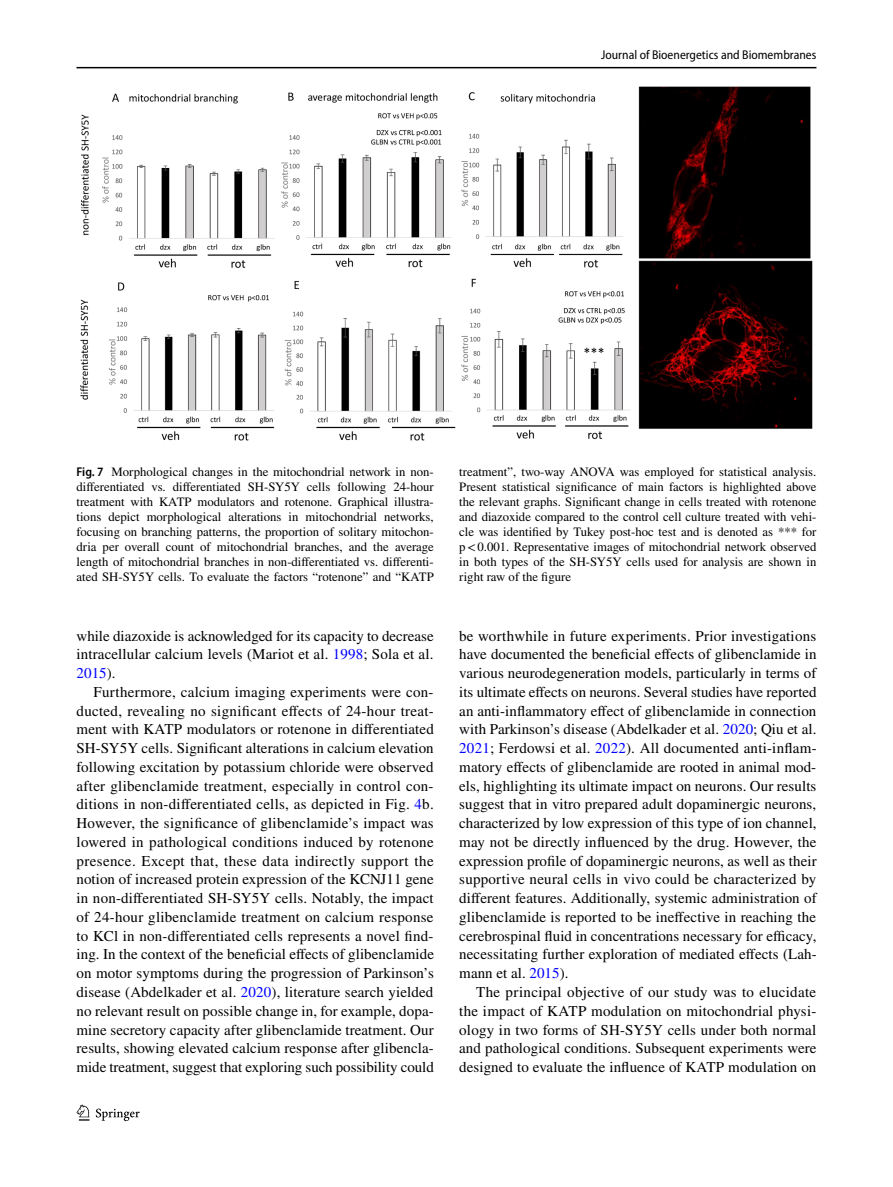
<style>
.page{position:relative;width:893px;height:1187px;background:#fff}
.page>*{position:absolute;margin:0;border:0;box-sizing:border-box;transform-origin:0 0}
.t1{font:15px/18.8px "STIX";letter-spacing:.005em;color:#000;text-align:justify}
.t2{font:12.75px/15px "STIX";color:#000;text-align:justify}
.t3{font:semi-condensed 12.75px "Myriad Pro";color:#000}
.s1{font-family:"Myriad Pro";font-weight:600;font-stretch:semi-condensed}
.s2{color:#00f}
</style>
<div class="page">
<hr style="left:77px;top:67px;width:739px;height:1px;background:#000">
<svg style="left:77px;top:1104px;width:12px;height:16px"></svg>
<svg style="left:96px;top:1108px;width:44px;height:12px"></svg>
<img style="left:81px;top:87px;width:731px;height:354px">
<p class="t3" style="left:601px;top:48px;width:217px">Journal of Bioenergetics and Biomembranes</p>
<p class="t2" style="left:77px;top:465px;width:359px"><span class="s1">Fig. 7</span> Morphological changes in the mitochondrial network in non&shy;differentiated vs. differentiated SH-SY5Y cells following 24-hour treatment with KATP modulators and rotenone. Graphical illustra&shy;tions depict morphological alterations in mitochondrial networks, focusing on branching patterns, the proportion of solitary mitochon&shy;dria per overall count of mitochondrial branches, and the average length of mitochondrial branches in non-differentiated vs. differenti&shy;ated SH-SY5Y cells. To evaluate the factors “rotenone” and “KATP</p>
<p class="t2" style="left:459px;top:465px;width:359px">treatment”, two-way ANOVA was employed for statistical analysis.<br>Present statistical significance of main factors is highlighted above the relevant graphs. Significant change in cells treated with rotenone and diazoxide compared to the control cell culture treated with vehi&shy;cle was identified by Tukey post-hoc test and is denoted as *** for p&lt;0.001. Representative images of mitochondrial network observed in both types of the SH-SY5Y cells used for analysis are shown in right raw of the figure</p>
<p class="t1" style="left:77px;top:627px;width:359px">while diazoxide is acknowledged for its capacity to decrease intracellular calcium levels (Mariot et al. <span class="s2">1998</span>; Sola et al.<br><span class="s2">2015</span>).</p>
<p class="t1" style="left:77px;top:683px;width:359px;text-indent:17px">Furthermore, calcium imaging experiments were con&shy;ducted, revealing no significant effects of 24-hour treat&shy;ment with KATP modulators or rotenone in differentiated SH-SY5Y cells. Significant alterations in calcium elevation following excitation by potassium chloride were observed after glibenclamide treatment, especially in control con&shy;ditions in non-differentiated cells, as depicted in Fig. <span class="s2">4</span>b.<br>However, the significance of glibenclamide’s impact was lowered in pathological conditions induced by rotenone presence. Except that, these data indirectly support the notion of increased protein expression of the KCNJ11 gene in non-differentiated SH-SY5Y cells. Notably, the impact of 24-hour glibenclamide treatment on calcium response to KCl in non-differentiated cells represents a novel find&shy;ing. In the context of the beneficial effects of glibenclamide on motor symptoms during the progression of Parkinson’s disease (Abdelkader et al. <span class="s2">2020</span>), literature search yielded no relevant result on possible change in, for example, dopa&shy;mine secretory capacity after glibenclamide treatment. Our results, showing elevated calcium response after glibencla&shy;mide treatment, suggest that exploring such possibility could</p>
<p class="t1" style="left:459px;top:627px;width:359px">be worthwhile in future experiments. Prior investigations have documented the beneficial effects of glibenclamide in various neurodegeneration models, particularly in terms of its ultimate effects on neurons. Several studies have reported an anti-inflammatory effect of glibenclamide in connection with Parkinson’s disease (Abdelkader et al. <span class="s2">2020</span>; Qiu et al.<br><span class="s2">2021</span>; Ferdowsi et al. <span class="s2">2022</span>). All documented anti-inflam&shy;matory effects of glibenclamide are rooted in animal mod&shy;els, highlighting its ultimate impact on neurons. Our results suggest that in vitro prepared adult dopaminergic neurons, characterized by low expression of this type of ion channel, may not be directly influenced by the drug. However, the expression profile of dopaminergic neurons, as well as their supportive neural cells in vivo could be characterized by different features. Additionally, systemic administration of glibenclamide is reported to be ineffective in reaching the cerebrospinal fluid in concentrations necessary for efficacy, necessitating further exploration of mediated effects (Lah&shy;mann et al. <span class="s2">2015</span>).</p>
<p class="t1" style="left:459px;top:983px;width:359px;text-indent:17px">The principal objective of our study was to elucidate the impact of KATP modulation on mitochondrial physi&shy;ology in two forms of SH-SY5Y cells under both normal and pathological conditions. Subsequent experiments were designed to evaluate the influence of KATP modulation on</p>
</div>
